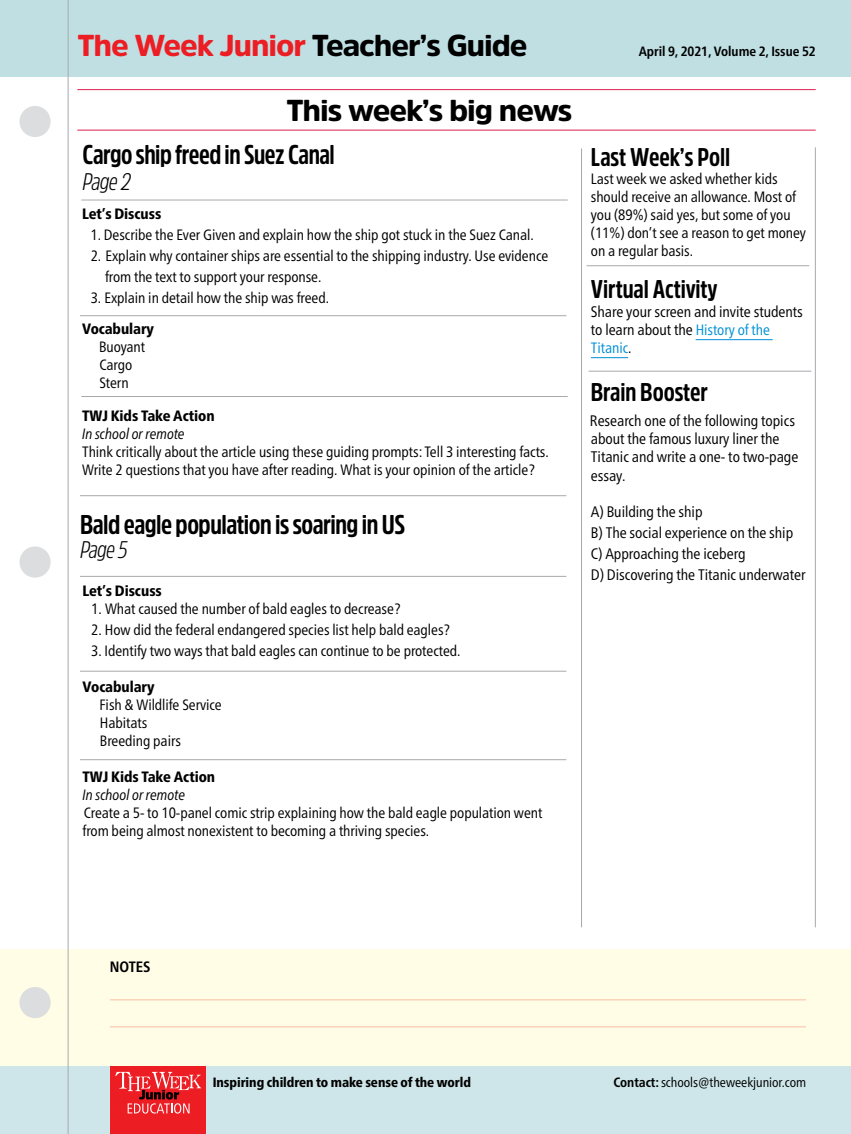
<style>
.page{position:relative;width:851px;height:1134px;background:#fff}
.page>*{position:absolute;margin:0;border:0;box-sizing:border-box;transform-origin:0 0}
.t1{font:900 30px/64.5px "Amsi Pro";letter-spacing:-.035em;color:#000}
.t2{font:700 27px "Amsi Pro Cond";letter-spacing:-.02em;color:#000}
.t3{font:700 25.5px "Amsi Pro Cond";letter-spacing:-.005em;color:#000}
.t4{font:italic 300 24px "Amsi Pro Cond";letter-spacing:-.02em;color:#000}
.t5{font:condensed 15.3px/18.3px "Frutiger Neue LT Pro";letter-spacing:-.005em;color:#000}
.t6{font:condensed 15px/18px "Frutiger Neue LT Pro";letter-spacing:-.005em;color:#000}
.t7{font:800 condensed 15px "Frutiger Neue LT Pro";letter-spacing:-.005em;color:#000}
.t8{font:italic condensed 15px "Frutiger Neue LT Pro";letter-spacing:-.005em;color:#000}
.t9{font:condensed 15px "Frutiger Neue LT Pro";letter-spacing:-.005em;color:#0090d6}
.t10{font:700 condensed 15px "Frutiger Neue LT Pro";letter-spacing:-.005em;color:#000}
.t11{font:800 condensed 13.5px "Frutiger Neue LT Pro";letter-spacing:-.005em;color:#000}
.t12{font:condensed 13.5px "Frutiger Neue LT Pro";letter-spacing:-.005em;color:#000}
.t13{font:700 condensed 13.5px "Frutiger Neue LT Pro";letter-spacing:-.005em;color:#000}
.s1{color:#ed1d24}
.s2{font-size:15px;color:#0090d6}
.s3{color:#000}
.s4{font-weight:700}
</style>
<div class="page">
<div style="left:0;top:949px;width:850px;height:163px;background:#fffde5"></div>
<hr style="left:110px;top:999px;width:696px;height:1px;background:#fbbea7">
<hr style="left:110px;top:1026px;width:696px;height:1px;background:#fbbea7">
<div style="left:0;top:1067px;width:850px;height:67px;background:#cee6e9"></div>
<div style="left:110px;top:1067px;width:96px;height:67px;background:#ed1d24"></div>
<svg style="left:115px;top:1072px;width:86px;height:42px"></svg>
<div style="left:0;top:0;width:850px;height:77px;background:#c0dfe3"></div>
<hr style="left:77px;top:89px;width:738px;height:1px;background:#dd1d4e">
<hr style="left:77px;top:130px;width:738px;height:1px;background:#dd1d4e">
<hr style="left:581px;top:148px;width:1px;height:779px;background:#a7a9ac">
<hr style="left:814px;top:147px;width:1px;height:780px;background:#a7a9ac">
<hr style="left:695px;top:339px;width:77px;height:1px;background:#0090d6">
<hr style="left:591px;top:357px;width:37px;height:1px;background:#0090d6">
<div style="left:19px;top:106px;width:32px;height:31px;background:#dcddde;border-radius:50%"></div>
<div style="left:19px;top:546px;width:32px;height:32px;background:#dcddde;border-radius:50%"></div>
<div style="left:19px;top:987px;width:32px;height:31px;background:#dcddde;border-radius:50%"></div>
<hr style="left:68px;top:0;width:1px;height:1134px;background:#a7a9ac">
<hr style="left:81px;top:200px;width:486px;height:1px;background:#a7a9ac">
<hr style="left:80px;top:576px;width:486px;height:1px;background:#a7a9ac">
<hr style="left:80px;top:315px;width:486px;height:1px;background:#a7a9ac">
<hr style="left:586px;top:265px;width:223px;height:1px;background:#a7a9ac">
<hr style="left:588px;top:371px;width:223px;height:1px;background:#a7a9ac">
<hr style="left:81px;top:396px;width:486px;height:1px;background:#a7a9ac">
<hr style="left:80px;top:671px;width:486px;height:1px;background:#a7a9ac">
<hr style="left:80px;top:759px;width:486px;height:1px;background:#a7a9ac">
<hr style="left:80px;top:495px;width:486px;height:1px;background:#a7a9ac">
<h1 class="t1" style="left:286px;top:13px;width:287px;text-indent:-209px"><span class="s1">The Week Junior</span> Teacher’s Guide<br>This week’s big news</h1>
<p class="t13" style="left:638px;top:43px;width:179px">April 9, 2021, Volume 2, Issue 52</p>
<h2 class="t2" style="left:83px;top:136px;width:254px">Cargo ship freed in Suez Canal</h2>
<h3 class="t4" style="left:83px;top:165px;width:49px">Page 2</h3>
<p class="t7" style="left:82px;top:205px;width:81px">Let’s Discuss</p>
<p class="t6" style="left:91px;top:225px;width:444px">1. Describe the Ever Given and explain how the ship got stuck in the Suez Canal.</p>
<p class="t6" style="left:105px;top:245px;width:444px;line-height:21px;text-indent:-14px">2. Explain why container ships are essential to the shipping industry. Use evidence from the text to support your response.</p>
<p class="t6" style="left:91px;top:288px;width:240px">3. Explain in detail how the ship was freed.</p>
<p class="t7" style="left:82px;top:320px;width:73px">Vocabulary</p>
<p class="t6" style="left:99px;top:338px;width:48px">Buoyant<br>Cargo<br>Stern</p>
<p class="t7" style="left:82px;top:407px;width:134px">TWJ Kids Take Action</p>
<p class="t8" style="left:82px;top:425px;width:104px">In school or remote</p>
<p class="t6" style="left:82px;top:443px;width:468px">Think critically about the article using these guiding prompts: Tell 3 interesting facts.<br>Write 2 questions that you have after reading. What is your opinion of the article?</p>
<h2 class="t2" style="left:80px;top:506px;width:326px">Bald eagle population is soaring in US</h2>
<h3 class="t4" style="left:80px;top:533px;width:49px">Page 5</h3>
<p class="t7" style="left:83px;top:582px;width:81px">Let’s Discuss</p>
<p class="t6" style="left:91px;top:600px;width:311px">1. What caused the number of bald eagles to decrease?</p>
<p class="t6" style="left:91px;top:621px;width:360px">2. How did the federal endangered species list help bald eagles?</p>
<p class="t6" style="left:91px;top:642px;width:371px">3. Identify two ways that bald eagles can continue to be protected.</p>
<p class="t7" style="left:83px;top:678px;width:73px">Vocabulary</p>
<p class="t6" style="left:99px;top:696px;width:124px">Fish &amp; Wildlife Service<br>Habitats<br>Breeding pairs</p>
<p class="t7" style="left:83px;top:768px;width:134px">TWJ Kids Take Action</p>
<p class="t8" style="left:83px;top:786px;width:104px">In school or remote</p>
<p class="t6" style="left:83px;top:804px;width:461px">Create a 5- to 10-panel comic strip explaining how the bald eagle population went from being almost nonexistent to becoming a thriving species.</p>
<h3 class="t3" style="left:591px;top:140px;width:141px">Last Week’s Poll</h3>
<p class="t6" style="left:591px;top:170px;width:216px">Last week we asked whether kids should receive an allowance. Most of you (89%) said yes, but some of you (11%) don’t see a reason to get money on a regular basis.</p>
<h3 class="t3" style="left:591px;top:272px;width:128px">Virtual Activity</h3>
<p class="t5" style="left:591px;top:302px;width:213px">Share your screen and invite students to learn about the <span class="s2">History of the</span></p>
<p class="t9" style="left:591px;top:339px;width:42px">Titanic<span class="s3">.</span></p>
<h3 class="t3" style="left:591px;top:375px;width:119px">Brain Booster</h3>
<p class="t5" style="left:590px;top:411px;width:210px">Research one of the following topics about the famous luxury liner the<br>Titanic and write a one- to two-page essay.</p>
<p class="t5" style="left:591px;top:501px;width:216px;line-height:21px">A) Building the ship<br>B) The social experience on the ship<br>C) Approaching the iceberg<br>D) Discovering the Titanic underwater</p>
<p class="t10" style="left:110px;top:958px;width:42px">NOTES</p>
<p class="t11" style="left:213px;top:1074px;width:260px">Inspiring children to make sense of the world</p>
<p class="t12" style="left:613px;top:1074px;width:194px"><span class="s4">Contact:</span> schools@theweekjunior.com</p>
</div>
